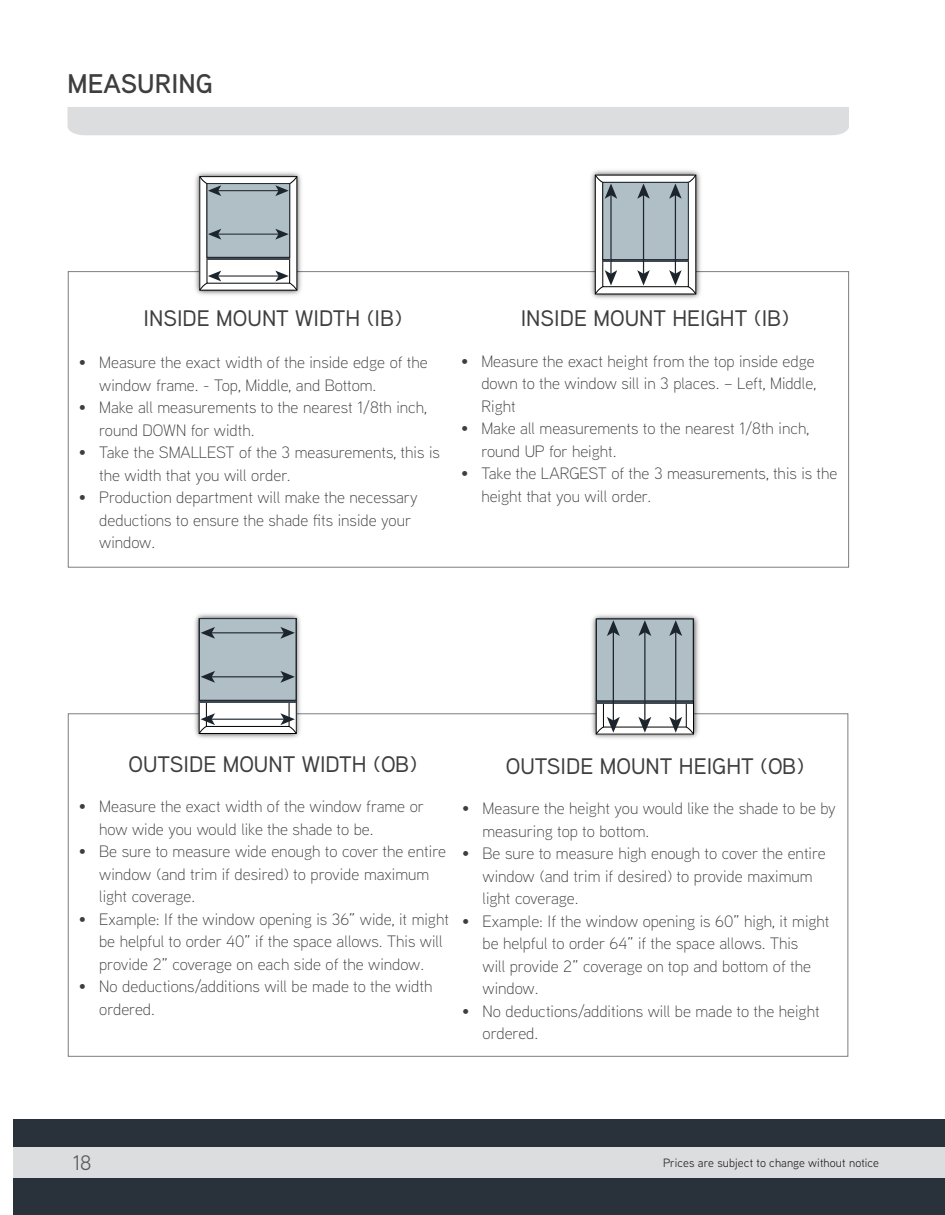
<style>
.page{position:relative;width:945px;height:1215px;background:#fff}
.page>*{position:absolute;margin:0;border:0;box-sizing:border-box;transform-origin:0 0}
.Headings{font:600 27px "Aaux Next";color:#3e3e3f}
.t1{font:500 22.5px "Aaux Next";color:#3e3e3f}
.t2{font:21px "Aaux Next";color:#57585a}
.t3{font:300 16.5px/22.5px "Aaux Next";color:#3e3e3f}
.t4{font:12px "Aaux Next";letter-spacing:.005em;color:#231f20}
</style>
<div class="page">
<div style="left:14px;top:1119px;width:931px;height:96px;background:#29313a"></div>
<div style="left:14px;top:1148px;width:931px;height:30px;background:#dcdddf"></div>
<div style="left:68px;top:271px;width:781px;height:297px;background:#fff;border:1px solid #7b7e81"></div>
<div style="left:68px;top:713px;width:780px;height:344px;background:#fff;border:1px solid #7b7e81"></div>
<img style="left:588px;top:170px;width:115px;height:129px">
<div style="left:595px;top:175px;width:101px;height:119px;background:#fff"></div>
<div style="left:603px;top:182px;width:86px;height:105px;border:1px solid #000"></div>
<hr style="left:603px;top:260px;width:85px;height:2px;background:#404852">
<svg style="left:688px;top:175px;width:8px;height:8px"></svg>
<svg style="left:688px;top:286px;width:8px;height:8px"></svg>
<div style="left:603px;top:182px;width:85px;height:78px;background:#b0bec5"></div>
<div style="left:603px;top:182px;width:86px;height:78px;border:1px solid #1c252d"></div>
<hr style="left:643px;top:194px;width:1px;height:81px;background:#1c252d">
<svg style="left:637px;top:183px;width:13px;height:16px"></svg>
<svg style="left:637px;top:270px;width:13px;height:16px"></svg>
<hr style="left:610px;top:194px;width:2px;height:81px;background:#1c252d">
<svg style="left:595px;top:175px;width:22px;height:24px"></svg>
<svg style="left:595px;top:270px;width:22px;height:24px"></svg>
<hr style="left:675px;top:194px;width:1px;height:81px;background:#1c252d">
<svg style="left:669px;top:183px;width:13px;height:16px"></svg>
<svg style="left:669px;top:270px;width:13px;height:16px"></svg>
<img style="left:191px;top:172px;width:115px;height:123px">
<svg style="left:202px;top:178px;width:93px;height:110px"></svg>
<div style="left:207px;top:184px;width:83px;height:99px;background:#fff"></div>
<hr style="left:207px;top:257px;width:83px;height:3px;background:#404852">
<div style="left:207px;top:184px;width:83px;height:73px;background:#b0bec5"></div>
<div style="left:207px;top:183px;width:83px;height:75px;border:1px solid #1c252d"></div>
<hr style="left:217px;top:190px;width:62px;height:1px;background:#1c252d">
<svg style="left:199px;top:176px;width:22px;height:20px"></svg>
<svg style="left:275px;top:176px;width:22px;height:20px"></svg>
<hr style="left:217px;top:234px;width:62px;height:1px;background:#1c252d">
<svg style="left:208px;top:229px;width:13px;height:11px"></svg>
<svg style="left:275px;top:229px;width:14px;height:11px"></svg>
<hr style="left:217px;top:275px;width:62px;height:2px;background:#1c252d">
<svg style="left:199px;top:271px;width:22px;height:20px"></svg>
<svg style="left:275px;top:271px;width:22px;height:20px"></svg>
<img style="left:588px;top:614px;width:114px;height:125px">
<svg style="left:598px;top:703px;width:94px;height:29px"></svg>
<div style="left:603px;top:626px;width:83px;height:101px;background:#fff"></div>
<hr style="left:596px;top:701px;width:97px;height:2px;background:#404852">
<div style="left:596px;top:619px;width:97px;height:82px;background:#b0bec5"></div>
<div style="left:596px;top:619px;width:97px;height:82px;border:1px solid #1c252d"></div>
<hr style="left:644px;top:631px;width:2px;height:90px;background:#1c252d">
<svg style="left:638px;top:620px;width:13px;height:16px"></svg>
<svg style="left:638px;top:717px;width:13px;height:16px"></svg>
<hr style="left:613px;top:631px;width:1px;height:90px;background:#1c252d">
<svg style="left:596px;top:619px;width:24px;height:17px"></svg>
<svg style="left:596px;top:717px;width:24px;height:18px"></svg>
<hr style="left:675px;top:631px;width:1px;height:90px;background:#1c252d">
<svg style="left:669px;top:619px;width:25px;height:17px"></svg>
<svg style="left:669px;top:717px;width:25px;height:18px"></svg>
<div style="left:68px;top:107px;width:781px;height:28px;background:#dcdddf"></div>
<img style="left:191px;top:614px;width:114px;height:125px">
<div style="left:199px;top:619px;width:97px;height:114px;background:#fff"></div>
<div style="left:199px;top:618px;width:98px;height:116px;border:1px solid #000"></div>
<div style="left:206px;top:625px;width:83px;height:102px;border:1px solid #000"></div>
<hr style="left:199px;top:700px;width:97px;height:3px;background:#404852">
<div style="left:199px;top:619px;width:97px;height:81px;background:#b0bec5"></div>
<div style="left:199px;top:618px;width:97px;height:83px;border:1px solid #1c252d"></div>
<hr style="left:211px;top:632px;width:74px;height:1px;background:#1c252d">
<svg style="left:199px;top:618px;width:16px;height:21px"></svg>
<svg style="left:280px;top:618px;width:17px;height:21px"></svg>
<hr style="left:211px;top:676px;width:74px;height:1px;background:#1c252d">
<svg style="left:201px;top:671px;width:14px;height:12px"></svg>
<svg style="left:280px;top:671px;width:15px;height:12px"></svg>
<hr style="left:211px;top:719px;width:74px;height:1px;background:#1c252d">
<svg style="left:199px;top:713px;width:16px;height:21px"></svg>
<svg style="left:280px;top:713px;width:17px;height:21px"></svg>
<p class="Headings" style="left:68px;top:65px;width:147px">MEASURING</p>
<p class="t1" style="left:144px;top:303px;width:260px">INSIDE MOUNT WIDTH (IB)</p>
<p class="t3" style="left:99px;top:351px;width:330px;text-indent:-20px">• Measure the exact width of the inside edge of the window frame. - Top, Middle, and Bottom.</p>
<p class="t3" style="left:99px;top:396px;width:329px;text-indent:-20px">• Make all measurements to the nearest 1/8th inch, round DOWN for width.</p>
<p class="t3" style="left:99px;top:441px;width:342px;text-indent:-20px">• Take the SMALLEST of the 3 measurements, this is the width that you will order.</p>
<p class="t3" style="left:99px;top:486px;width:320px;text-indent:-20px">• Production department will make the necessary deductions to ensure the shade fits inside your window.</p>
<p class="t1" style="left:521px;top:303px;width:270px">INSIDE MOUNT HEIGHT (IB)</p>
<p class="t3" style="left:481px;top:349px;width:336px;text-align:justify;text-indent:-20px">• Measure the exact height from the top inside edge down to the window sill in 3 places. – Left, Middle, Right</p>
<p class="t3" style="left:481px;top:416px;width:329px;text-indent:-20px">• Make all measurements to the nearest 1/8th inch, round UP for height.</p>
<p class="t3" style="left:481px;top:461px;width:358px;text-indent:-20px">• Take the LARGEST of the 3 measurements, this is the height that you will order.</p>
<p class="t1" style="left:129px;top:749px;width:290px">OUTSIDE MOUNT WIDTH (OB)</p>
<p class="t3" style="left:99px;top:795px;width:326px;text-indent:-20px">• Measure the exact width of the window frame or how wide you would like the shade to be.</p>
<p class="t3" style="left:99px;top:840px;width:348px;text-indent:-20px">• Be sure to measure wide enough to cover the entire window (and trim if desired) to provide maximum light coverage.</p>
<p class="t3" style="left:99px;top:907px;width:351px;text-indent:-20px">• Example: If the window opening is 36” wide, it might be helpful to order 40” if the space allows. This will provide 2” coverage on each side of the window.</p>
<p class="t3" style="left:99px;top:975px;width:335px;text-indent:-20px">• No deductions/additions will be made to the width ordered.</p>
<p class="t1" style="left:506px;top:751px;width:300px">OUTSIDE MOUNT HEIGHT (OB)</p>
<p class="t3" style="left:483px;top:797px;width:355px;text-indent:-20px">• Measure the height you would like the shade to be by measuring top to bottom.</p>
<p class="t3" style="left:483px;top:842px;width:345px;text-indent:-20px">• Be sure to measure high enough to cover the entire window (and trim if desired) to provide maximum light coverage.</p>
<p class="t3" style="left:483px;top:909px;width:349px;text-indent:-20px">• Example: If the window opening is 60” high, it might be helpful to order 64” if the space allows. This<br>will provide 2” coverage on top and bottom of the window.</p>
<p class="t3" style="left:483px;top:999px;width:339px;text-indent:-20px">• No deductions/additions will be made to the height ordered.</p>
<p class="t2" style="left:73px;top:1148px;width:20px">18</p>
<p class="t4" style="left:663px;top:1155px;width:217px">Prices are subject to change without notice</p>
</div>
